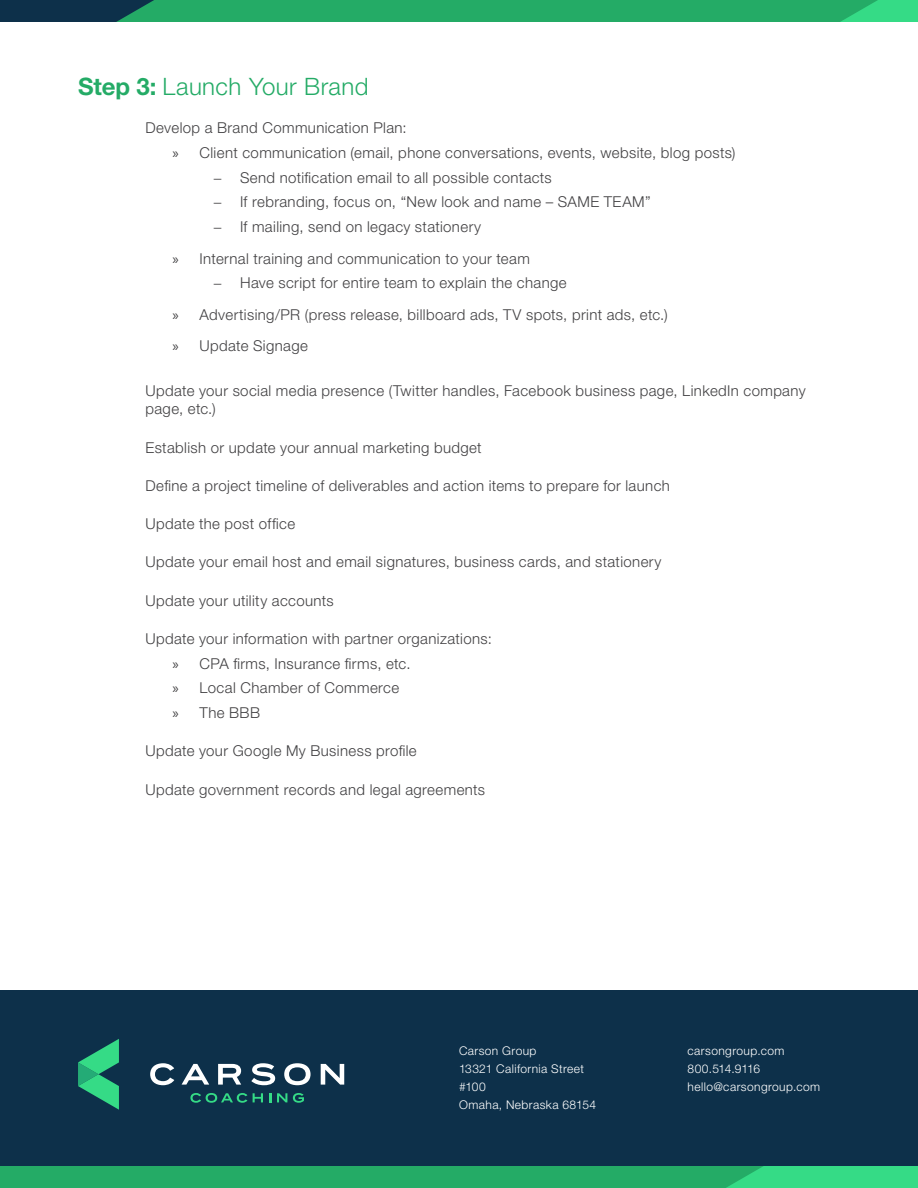
<style>
.page{position:relative;width:918px;height:1188px;background:#fff}
.page>*{position:absolute;margin:0;border:0;box-sizing:border-box;transform-origin:0 0}
.t1{font:300 24px "Helvetica Neue LT Pro";letter-spacing:.015em;color:#24ab66}
.t2{font:300 15px/24.8px "Helvetica Neue LT Pro";letter-spacing:.025em;color:#414042}
.t3{font:300 12px/18px "Helvetica Neue LT Pro";letter-spacing:.035em;color:#fff}
.s1{font-weight:700}
.s2{font-family:"Myriad Pro";font-weight:400}
</style>
<div class="page">
<div style="left:0;top:0;width:918px;height:22px;background:#0d304a"></div>
<svg style="left:116px;top:0;width:802px;height:22px"></svg>
<div style="left:0;top:990px;width:918px;height:198px;background:#0d304a"></div>
<div style="left:0;top:1166px;width:918px;height:22px;background:#24ab66"></div>
<svg style="left:726px;top:1166px;width:192px;height:22px"></svg>
<svg style="left:78px;top:1039px;width:41px;height:71px"></svg>
<svg style="left:251px;top:1063px;width:24px;height:22px"></svg>
<svg style="left:284px;top:1063px;width:27px;height:22px"></svg>
<svg style="left:321px;top:1064px;width:23px;height:21px"></svg>
<svg style="left:182px;top:1064px;width:27px;height:21px"></svg>
<svg style="left:218px;top:1064px;width:23px;height:21px"></svg>
<svg style="left:150px;top:1063px;width:24px;height:22px"></svg>
<svg style="left:190px;top:1093px;width:57px;height:10px"></svg>
<svg style="left:253px;top:1093px;width:10px;height:9px"></svg>
<svg style="left:269px;top:1093px;width:2px;height:9px"></svg>
<svg style="left:277px;top:1093px;width:10px;height:9px"></svg>
<svg style="left:293px;top:1093px;width:11px;height:10px"></svg>
<h1 class="t1" style="left:78px;top:72px;width:292px"><span class="s1">Step 3:</span> Launch Your Brand</h1>
<p class="t2" style="left:146px;top:115px;width:263px">Develop a Brand Communication Plan:</p>
<p class="t2" style="left:173px;top:140px;width:565px"><span class="s2">»</span> Client communication (email, phone conversations, events, website, blog posts)</p>
<p class="t2" style="left:213px;top:165px;width:340px">− Send notification email to all possible contacts</p>
<p class="t2" style="left:213px;top:189px;width:439px">− If rebranding, focus on, “New look and name – SAME TEAM”</p>
<p class="t2" style="left:213px;top:214px;width:270px">− If mailing, send on legacy stationery</p>
<p class="t2" style="left:213px;top:246px;width:355px;text-indent:-40px"><span class="s2">»</span> Internal training and communication to your team<br>− Have script for entire team to explain the change</p>
<p class="t2" style="left:173px;top:298px;width:497px;line-height:31.5px"><span class="s2">»</span> Advertising/PR (press release, billboard ads, TV spots, print ads, etc.) <span class="s2">»</span> Update Signage</p>
<p class="t2" style="left:146px;top:382px;width:662px;line-height:18px">Update your social media presence (Twitter handles, Facebook business page, LinkedIn company page, etc.)</p>
<p class="t2" style="left:146px;top:435px;width:338px">Establish or update your annual marketing budget</p>
<p class="t2" style="left:146px;top:473px;width:526px">Define a project timeline of deliverables and action items to prepare for launch</p>
<p class="t2" style="left:146px;top:511px;width:151px">Update the post office</p>
<p class="t2" style="left:146px;top:549px;width:518px">Update your email host and email signatures, business cards, and stationery</p>
<p class="t2" style="left:146px;top:588px;width:190px">Update your utility accounts</p>
<p class="t2" style="left:173px;top:626px;width:321px;text-indent:-27px">Update your information with partner organizations: <span class="s2">»</span> CPA firms, Insurance firms, etc.<br><span class="s2">»</span> Local Chamber of Commerce<br><span class="s2">»</span> The BBB</p>
<p class="t2" style="left:146px;top:738px;width:273px">Update your Google My Business profile</p>
<p class="t2" style="left:146px;top:777px;width:341px">Update government records and legal agreements</p>
<p class="t3" style="left:459px;top:1042px;width:139px">Carson Group<br>13321 California Street #100<br>Omaha, Nebraska 68154</p>
<p class="t3" style="left:688px;top:1042px;width:134px">carsongroup.com<br>800.514.9116 hello@carsongroup.com</p>
</div>
